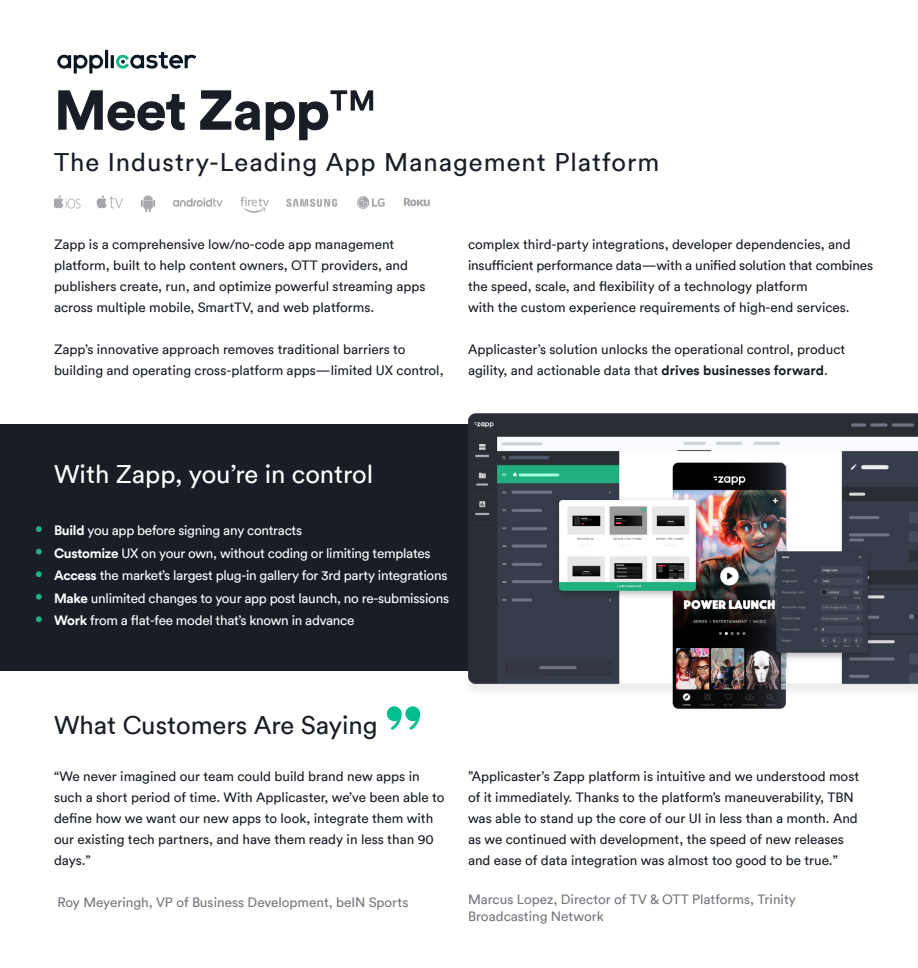
<style>
.page{position:relative;width:918px;height:968px;background:#fff}
.page>*{position:absolute;margin:0;border:0;box-sizing:border-box;transform-origin:0 0}
.t1{font:900 55.5px "Circular";letter-spacing:-.02em;color:#181d26}
.t2{font:25.5px "Circular";letter-spacing:.04em;color:#181d26}
.t3{font:25.5px "Circular";color:#fff}
.t4{font:25.5px "Circular";color:#181d26}
.t5{font:13.5px/21px "Circular";color:#181d26}
.t6{font:13.5px/22.5px "Circular";letter-spacing:-.02em;color:#fff}
.t7{font:13.5px/16.5px "Circular";color:#74777d}
.s1{font-weight:400}
.s2{font-weight:700}
</style>
<div class="page">
<div style="left:0;top:424px;width:918px;height:246px;background:#181d26"></div>
<img style="left:54px;top:194px;width:376px;height:19px">
<img style="left:468px;top:413px;width:450px;height:296px">
<svg style="left:36px;top:594px;width:6px;height:5px"></svg>
<svg style="left:36px;top:548px;width:6px;height:6px"></svg>
<svg style="left:36px;top:526px;width:6px;height:6px"></svg>
<svg style="left:36px;top:571px;width:6px;height:6px"></svg>
<svg style="left:36px;top:616px;width:6px;height:6px"></svg>
<hr style="left:105px;top:50px;width:3px;height:18px;background:#091725">
<svg style="left:57px;top:55px;width:47px;height:18px"></svg>
<svg style="left:111px;top:52px;width:85px;height:17px"></svg>
<svg style="left:387px;top:706px;width:33px;height:23px"></svg>
<h1 class="t1" style="left:54px;top:73px;width:324px">Meet Zapp<span class="s1">™</span></h1>
<h2 class="t2" style="left:54px;top:147px;width:607px">The Industry-Leading App Management Platform</h2>
<p class="t5" style="left:54px;top:234px;width:373px">Zapp is a comprehensive low/no-code app management platform, built to help content owners, OTT providers, and publishers create, run, and optimize powerful streaming apps across multiple mobile, SmartTV, and web platforms.</p>
<p class="t5" style="left:54px;top:339px;width:391px">Zapp’s innovative approach removes traditional barriers to building and operating cross-platform apps—limited UX control,</p>
<p class="t5" style="left:468px;top:234px;width:407px">complex third-party integrations, developer dependencies, and insufficient performance data—with a unified solution that combines the speed, scale, and flexibility of a technology platform<br>with the custom experience requirements of high-end services.</p>
<p class="t5" style="left:468px;top:339px;width:379px">Applicaster’s solution unlocks the operational control, product agility, and actionable data that <span class="s2">drives businesses forward</span>.</p>
<h2 class="t3" style="left:54px;top:458px;width:321px">With Zapp, you’re in control</h2>
<p class="t6" style="left:54px;top:519px;width:397px"><span class="s2">Build</span> you app before signing any contracts<br><span class="s2">Customize</span> UX on your own, without coding or limiting templates <span class="s2">Access</span> the market’s largest plug-in gallery for 3rd party integrations <span class="s2">Make</span> unlimited changes to your app post launch, no re-submissions <span class="s2">Work</span> from a flat-fee model that’s known in advance</p>
<h2 class="t4" style="left:54px;top:709px;width:325px">What Customers Are Saying</h2>
<p class="t5" style="left:54px;top:765px;width:392px">“We never imagined our team could build brand new apps in such a short period of time. With Applicaster, we’ve been able to define how we want our new apps to look, integrate them with our existing tech partners, and have them ready in less than 90 days.”</p>
<p class="t7" style="left:57px;top:893px;width:353px">Roy Meyeringh, VP of Business Development, beIN Sports</p>
<p class="t5" style="left:468px;top:765px;width:393px">”Applicaster’s Zapp platform is intuitive and we understood most of it immediately. Thanks to the platform’s maneuverability, TBN was able to stand up the core of our UI in less than a month. And as we continued with development, the speed of new releases and ease of data integration was almost too good to be true.”</p>
<p class="t7" style="left:468px;top:890px;width:329px">Marcus Lopez, Director of TV &amp; OTT Platforms, Trinity<br>Broadcasting Network</p>
</div>
